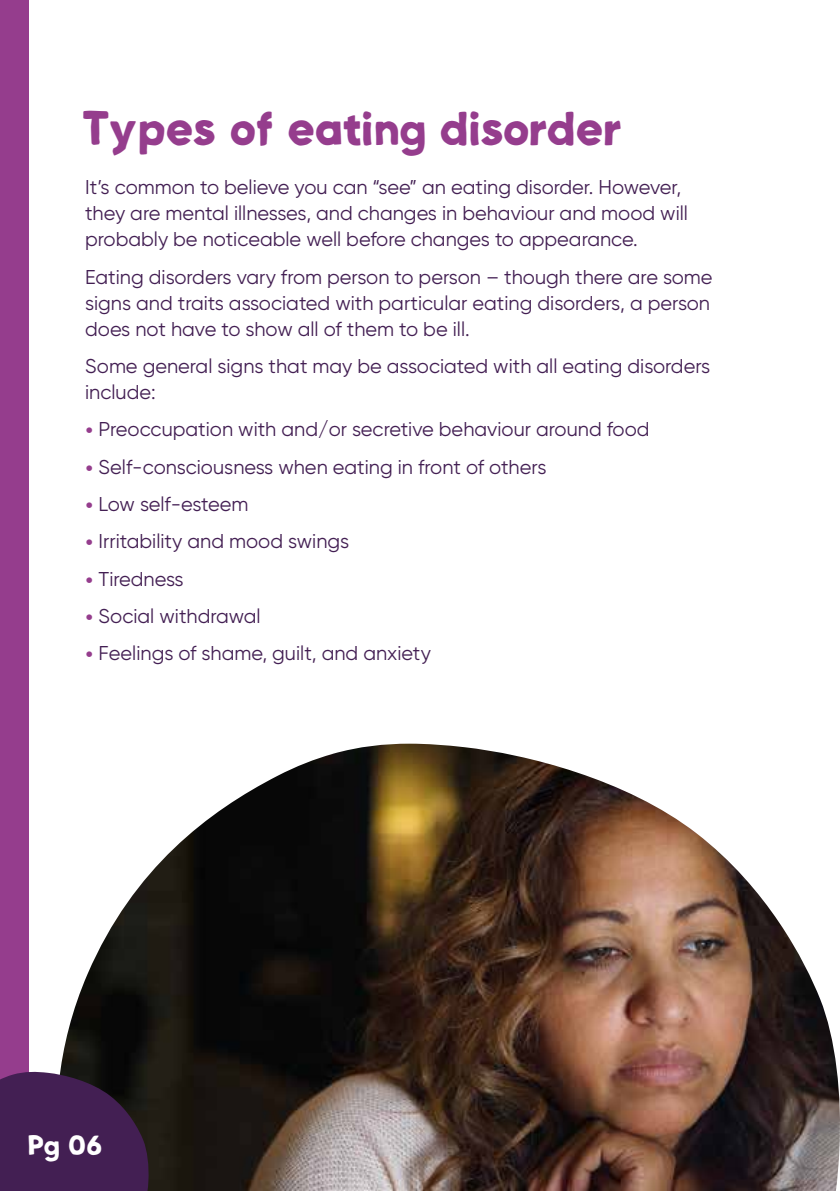
<style>
.page{position:relative;width:840px;height:1191px;background:#fff}
.page>*{position:absolute;margin:0;border:0;box-sizing:border-box;transform-origin:0 0}
.t1{font:40px "Beat Display";color:#953d8d}
.t2{font:24px "Beat Display";color:#fff}
.t3{font:20px/26px "Gilroy";color:#431f53}
.s1{font-size:28px;color:#953d8d}
</style>
<div class="page">
<img style="left:60px;top:743px;width:779px;height:448px">
<div style="left:0;top:0;width:28px;height:1191px;background:#953d8d"></div>
<svg style="left:0;top:1071px;width:149px;height:120px"></svg>
<h1 class="t1" style="left:85px;top:96px;width:538px">Types of eating disorder</h1>
<p class="t3" style="left:85px;top:174px;width:604px">It’s common to believe you can “see” an eating disorder. However, they are mental illnesses, and changes in behaviour and mood will probably be noticeable well before changes to appearance.</p>
<p class="t3" style="left:85px;top:263px;width:628px">Eating disorders vary from person to person – though there are some signs and traits associated with particular eating disorders, a person does not have to show all of them to be ill.</p>
<p class="t3" style="left:85px;top:353px;width:626px">Some general signs that may be associated with all eating disorders include:</p>
<p class="t3" style="left:85px;top:416px;width:565px"><span class="s1">•</span> Preoccupation with and/or secretive behaviour around food</p>
<p class="t3" style="left:85px;top:453px;width:462px"><span class="s1">•</span> Self-consciousness when eating in front of others</p>
<p class="t3" style="left:85px;top:491px;width:165px"><span class="s1">•</span> Low self-esteem</p>
<p class="t3" style="left:85px;top:528px;width:265px"><span class="s1">•</span> Irritability and mood swings</p>
<p class="t3" style="left:85px;top:565px;width:100px"><span class="s1">•</span> Tiredness</p>
<p class="t3" style="left:85px;top:603px;width:177px"><span class="s1">•</span> Social withdrawal</p>
<p class="t3" style="left:85px;top:640px;width:347px"><span class="s1">•</span> Feelings of shame, guilt, and anxiety</p>
<p class="t2" style="left:29px;top:1125px;width:76px">Pg 06</p>
</div>
